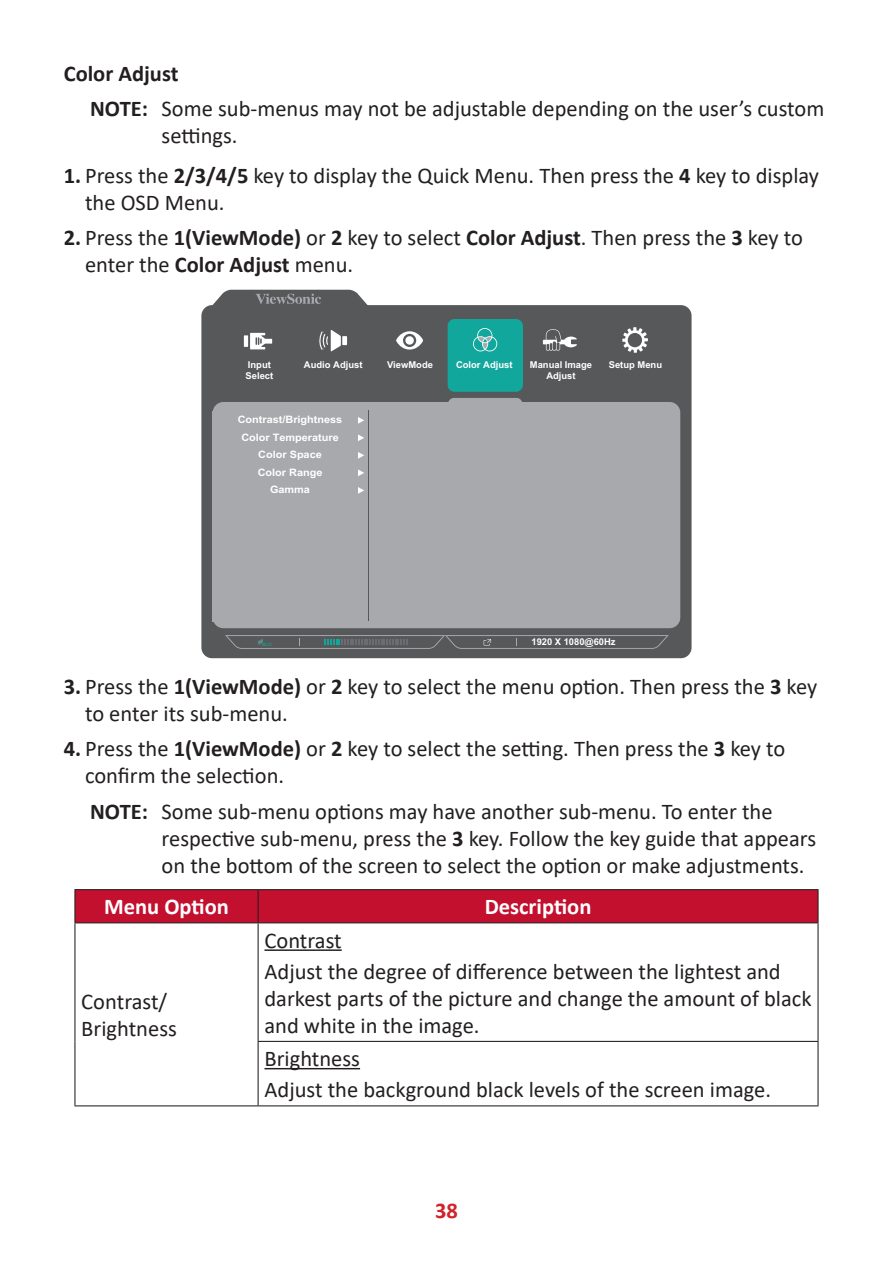
<style>
.page{position:relative;width:893px;height:1263px;background:#fff}
.page>*{position:absolute;margin:0;border:0;box-sizing:border-box;transform-origin:0 0}
.Note{font:22.5px/27px "Calibri";color:#231f20}
.Body{font:22.5px/27px "Calibri";color:#231f20}
.Body-2{font:700 22.5px "Calibri";color:#fff}
.Body-3{font:700 22.5px "Calibri";color:#231f20}
.t1{font:700 22.5px "Calibri";color:#d1232a}
.t2{font:700 10.2px/17.5px "Arial";color:#fff;text-align:center;scale:1.06 1}
.t3{font:700 9.45px/11.2px "Arial";color:#fff}
.t4{font:700 9.3px "Arial";color:#fff}
.s1{font-weight:700}
</style>
<div class="page">
<div style="left:201px;top:305px;width:491px;height:353px;background:#57585a;border-radius:11px"></div>
<svg style="left:448px;top:398px;width:74px;height:4px"></svg>
<div style="left:213px;top:402px;width:467px;height:226px;background:#a8a9ad;border-radius:11px"></div>
<div style="left:447px;top:319px;width:76px;height:73px;background:#12a79d;border-radius:7px"></div>
<svg style="left:358px;top:487px;width:6px;height:7px"></svg>
<svg style="left:358px;top:469px;width:6px;height:7px"></svg>
<svg style="left:358px;top:452px;width:6px;height:7px"></svg>
<svg style="left:358px;top:434px;width:6px;height:7px"></svg>
<svg style="left:358px;top:417px;width:6px;height:7px"></svg>
<div style="left:213px;top:604px;width:155px;height:18px;background:#a8a9ad"></div>
<hr style="left:368px;top:410px;width:1px;height:210px;background:#57585a">
<svg style="left:225px;top:635px;width:444px;height:14px"></svg>
<svg style="left:208px;top:290px;width:165px;height:16px"></svg>
<svg style="left:622px;top:327px;width:26px;height:26px"></svg>
<svg style="left:473px;top:328px;width:24px;height:23px"></svg>
<svg style="left:396px;top:331px;width:27px;height:19px"></svg>
<div style="left:405px;top:336px;width:9px;height:9px;background:#fff;border-radius:50%"></div>
<svg style="left:543px;top:329px;width:34px;height:22px"></svg>
<svg style="left:244px;top:335px;width:4px;height:12px"></svg>
<svg style="left:250px;top:333px;width:22px;height:16px"></svg>
<div style="left:342px;top:336px;width:5px;height:9px;background:#fff"></div>
<svg style="left:319px;top:330px;width:22px;height:22px"></svg>
<div style="left:75px;top:890px;width:742px;height:32px;background:#c3102f"></div>
<hr style="left:74px;top:889px;width:184px;height:1px;background:#231f20">
<hr style="left:74px;top:890px;width:1px;height:32px;background:#231f20">
<hr style="left:258px;top:889px;width:561px;height:1px;background:#231f20">
<hr style="left:258px;top:890px;width:1px;height:32px;background:#231f20">
<hr style="left:817px;top:890px;width:2px;height:32px;background:#231f20">
<hr style="left:74px;top:922px;width:184px;height:1px;background:#231f20">
<hr style="left:74px;top:923px;width:1px;height:118px;background:#231f20">
<hr style="left:258px;top:922px;width:561px;height:1px;background:#231f20">
<hr style="left:258px;top:923px;width:1px;height:118px;background:#231f20">
<hr style="left:817px;top:923px;width:2px;height:118px;background:#231f20">
<hr style="left:74px;top:1041px;width:1px;height:64px;background:#231f20">
<hr style="left:258px;top:1041px;width:561px;height:1px;background:#231f20">
<hr style="left:258px;top:1042px;width:1px;height:63px;background:#231f20">
<hr style="left:817px;top:1042px;width:2px;height:63px;background:#231f20">
<hr style="left:74px;top:1105px;width:184px;height:1px;background:#231f20">
<hr style="left:258px;top:1105px;width:561px;height:1px;background:#231f20">
<hr style="left:264px;top:949px;width:78px;height:2px;background:#231f20">
<hr style="left:264px;top:1068px;width:96px;height:1px;background:#231f20">
<p class="Body-3" style="left:64px;top:57px;width:116px">Color Adjust</p>
<p class="Note" style="left:162px;top:95px;width:664px;text-indent:-71px"><span class="s1">NOTE:</span> Some sub-menus may not be adjustable depending on the user’s custom settings.</p>
<p class="Note" style="left:85px;top:161px;width:736px;text-indent:-21px"><span class="s1">1.</span> Press the <span class="s1">2/3/4/5</span> key to display the Quick Menu. Then press the <span class="s1">4</span> key to display the OSD Menu.</p>
<p class="Note" style="left:85px;top:224px;width:719px;text-indent:-21px"><span class="s1">2.</span> Press the <span class="s1">1(ViewMode)</span> or <span class="s1">2</span> key to select <span class="s1">Color Adjust</span>. Then press the <span class="s1">3</span> key to enter the <span class="s1">Color Adjust</span> menu.</p>
<p class="t3" style="left:245px;top:359px;width:29px">Input<br>Select</p>
<p class="t3" style="left:304px;top:359px;width:60px">Audio Adjust</p>
<p class="t2" style="left:238px;top:411px;width:100px">Contrast/Brightness<br>Color Temperature<br>Color Space<br>Color Range<br>Gamma</p>
<p class="t3" style="left:387px;top:359px;width:47px">ViewMode</p>
<p class="t3" style="left:456px;top:359px;width:58px">Color Adjust</p>
<p class="t3" style="left:530px;top:359px;width:64px">Manual Image</p>
<p class="t3" style="left:609px;top:359px;width:55px">Setup Menu</p>
<p class="t3" style="left:546px;top:370px;width:31px">Adjust</p>
<p class="t4" style="left:531px;top:636px;width:86px">1920 X 1080@60Hz</p>
<p class="Note" style="left:85px;top:672px;width:734px;text-indent:-21px"><span class="s1">3.</span> Press the <span class="s1">1(ViewMode)</span> or <span class="s1">2</span> key to select the menu option. Then press the <span class="s1">3</span> key to enter its sub-menu.</p>
<p class="Note" style="left:85px;top:735px;width:702px;text-indent:-21px"><span class="s1">4.</span> Press the <span class="s1">1(ViewMode)</span> or <span class="s1">2</span> key to select the setting. Then press the <span class="s1">3</span> key to confirm the selection.</p>
<p class="Note" style="left:162px;top:797px;width:656px;text-indent:-71px"><span class="s1">NOTE:</span> Some sub-menu options may have another sub-menu. To enter the respective sub-menu, press the <span class="s1">3</span> key. Follow the key guide that appears on the bottom of the screen to select the option or make adjustments.</p>
<p class="Body-2" style="left:104px;top:891px;width:126px">Menu Option</p>
<p class="Body-2" style="left:485px;top:891px;width:108px">Description</p>
<p class="Body" style="left:81px;top:987px;width:97px">Contrast/<br>Brightness</p>
<p class="Body" style="left:264px;top:926px;width:79px">Contrast</p>
<p class="Body" style="left:264px;top:957px;width:549px">Adjust the degree of difference between the lightest and darkest parts of the picture and change the amount of black and white in the image.</p>
<p class="Body" style="left:264px;top:1044px;width:97px">Brightness</p>
<p class="Body" style="left:264px;top:1076px;width:508px">Adjust the background black levels of the screen image.</p>
<p class="t1" style="left:435px;top:1194px;width:24px">38</p>
</div>
